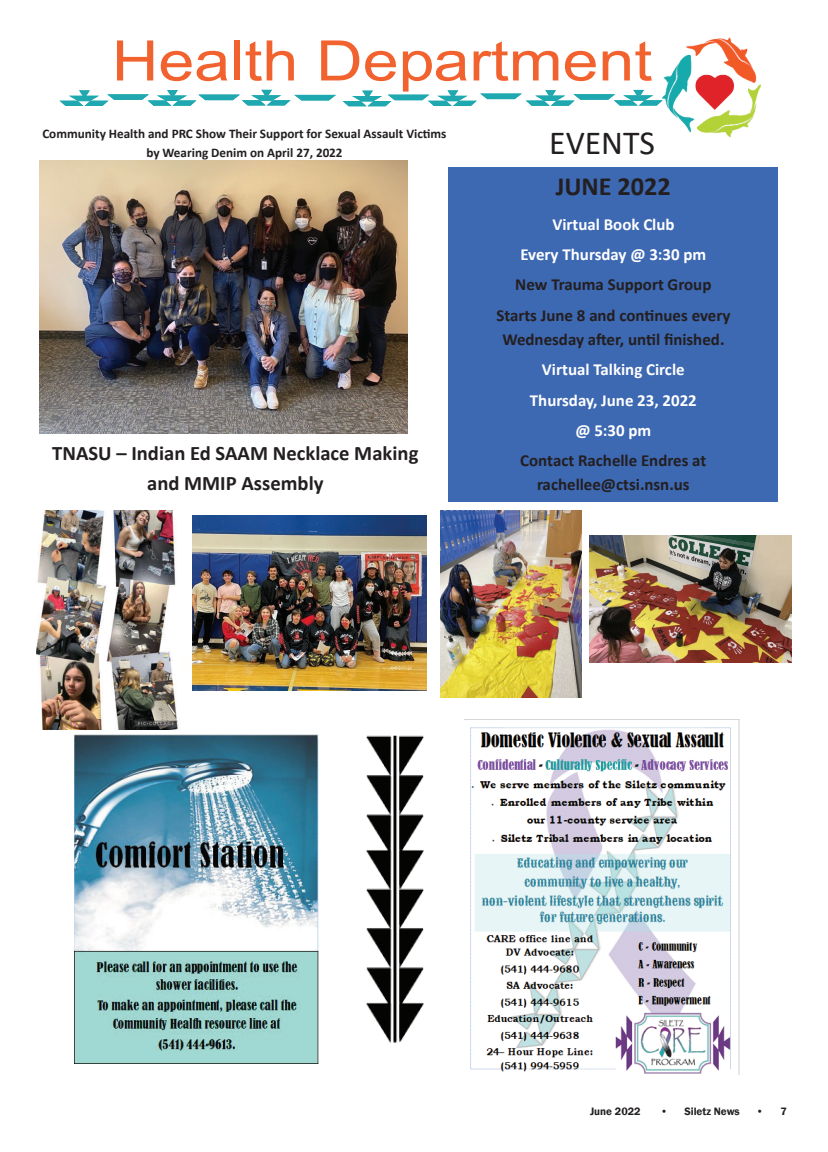
<style>
.page{position:relative;width:828px;height:1152px;background:#fff}
.page>*{position:absolute;margin:0;border:0;box-sizing:border-box;transform-origin:0 0}
.t1{font:33.8px "Calibri";color:#231f20}
.t2{font:700 26.3px "Calibri";color:#231f20}
.t3{font:700 20.6px/30px "Calibri";color:#231f20;text-align:center}
.t4{font:700 16.9px/30.2px "Calibri";color:#231f20;text-align:center}
.t5{font:700 16.9px/30.2px "Calibri";color:#fff;text-align:center}
.t6{font:700 13.2px/19px "Calibri";color:#231f20;text-align:center}
.t7{font:600 11px "Franklin Gothic";color:#231f20}
</style>
<div class="page">
<img style="left:663px;top:37px;width:98px;height:101px">
<svg style="left:60px;top:40px;width:603px;height:66px"></svg>
<img style="left:366px;top:735px;width:58px;height:308px">
<img style="left:40px;top:160px;width:368px;height:273px">
<img style="left:36px;top:510px;width:142px;height:220px">
<img style="left:441px;top:510px;width:140px;height:188px">
<img style="left:589px;top:535px;width:203px;height:128px">
<img style="left:193px;top:515px;width:234px;height:176px">
<div style="left:449px;top:167px;width:329px;height:335px;background:#3d68b2"></div>
<img style="left:470px;top:720px;width:270px;height:355px">
<img style="left:74px;top:734px;width:245px;height:329px">
<p class="t6" style="left:42px;top:123px;width:406px">Community Health and PRC Show Their Support for Sexual Assault Victims by Wearing Denim on April 27, 2022</p>
<p class="t3" style="left:52px;top:438px;width:368px">TNASU – Indian Ed SAAM Necklace Making and MMIP Assembly</p>
<h1 class="t1" style="left:549px;top:119px;width:107px">EVENTS</h1>
<h2 class="t2" style="left:556px;top:168px;width:117px">JUNE 2022</h2>
<p class="t5" style="left:520px;top:209px;width:188px">Virtual Book Club<br>Every Thursday @ 3:30 pm</p>
<p class="t4" style="left:496px;top:270px;width:236px">New Trauma Support Group<br>Starts June 8 and continues every</p>
<p class="t4" style="left:502px;top:324px;width:224px">Wednesday after, until finished.</p>
<p class="t5" style="left:530px;top:354px;width:168px">Virtual Talking Circle<br>Thursday, June 23, 2022 @ 5:30 pm</p>
<p class="t4" style="left:520px;top:448px;width:188px;line-height:24.6px">Contact Rachelle Endres at rachellee@ctsi.nsn.us</p>
<p class="t7" style="left:590px;top:1105px;width:52px">June 2022</p>
<p class="t7" style="left:661px;top:1105px;width:81px">• Siletz News</p>
<p class="t7" style="left:756px;top:1105px;width:32px">• 7</p>
</div>
